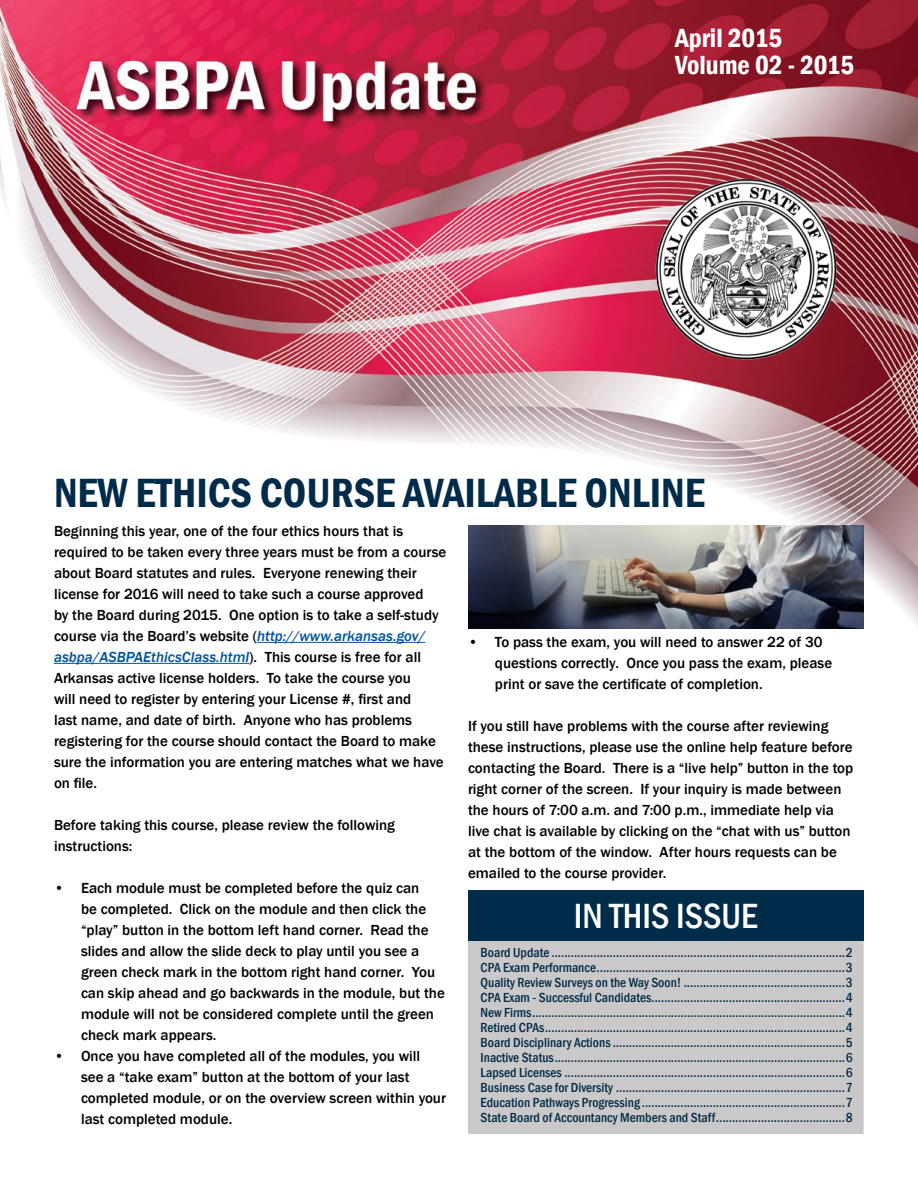
<style>
.page{position:relative;width:918px;height:1188px;background:#fff}
.page>*{position:absolute;margin:0;border:0;box-sizing:border-box;transform-origin:0 0}
.t1{font:600 condensed 42px "Franklin Gothic";color:#002b49}
.t2{font:500 condensed 36px "Franklin Gothic";color:#fff}
.t3{font:600 condensed 27px/27px "Franklin Gothic";color:#fff}
.t4{font:500 15px/21px "Franklin Gothic";color:#000}
.t5{font:500 condensed 13.5px/15px "Franklin Gothic";color:#002b49;text-align:justify}
.s1{font-style:italic;color:#0054a4}
</style>
<div class="page">
<img style="left:0;top:0;width:918px;height:664px">
<img style="left:654px;top:177px;width:185px;height:185px">
<div style="left:468px;top:905px;width:396px;height:229px;background:#cac8c8"></div>
<hr style="left:257px;top:642px;width:168px;height:1px;background:#0054a4">
<hr style="left:54px;top:663px;width:195px;height:1px;background:#0054a4">
<div style="left:468px;top:890px;width:396px;height:51px;background:#002b49"></div>
<img style="left:468px;top:526px;width:396px;height:103px">
<h3 class="t3" style="left:675px;top:24px;width:181px">April 2015<br>Volume 02 - 2015</h3>
<h1 class="t1" style="left:54px;top:464px;width:652px">NEW ETHICS COURSE AVAILABLE ONLINE</h1>
<p class="t4" style="left:54px;top:521px;width:394px">Beginning this year, one of the four ethics hours that is required to be taken every three years must be from a course about Board statutes and rules. Everyone renewing their license for 2016 will need to take such a course approved<br>by the Board during 2015. One option is to take a self-study course via the Board’s website (<span class="s1">http://www.arkansas.gov/ asbpa/ASBPAEthicsClass.html</span>). This course is free for all Arkansas active license holders. To take the course you<br>will need to register by entering your License #, first and<br>last name, and date of birth. Anyone who has problems registering for the course should contact the Board to make sure the information you are entering matches what we have on file.</p>
<p class="t4" style="left:54px;top:815px;width:343px">Before taking this course, please review the following instructions:</p>
<p class="t4" style="left:81px;top:878px;width:365px;text-indent:-27px">• Each module must be completed before the quiz can<br>be completed. Click on the module and then click the “play” button in the bottom left hand corner. Read the slides and allow the slide deck to play until you see a green check mark in the bottom right hand corner. You can skip ahead and go backwards in the module, but the module will not be considered complete until the green check mark appears.</p>
<p class="t4" style="left:81px;top:1046px;width:367px;text-indent:-27px">• Once you have completed all of the modules, you will see a “take exam” button at the bottom of your last completed module, or on the overview screen within your last completed module.</p>
<p class="t4" style="left:495px;top:632px;width:339px;text-indent:-27px">• To pass the exam, you will need to answer 22 of 30 questions correctly. Once you pass the exam, please print or save the certificate of completion.</p>
<p class="t4" style="left:468px;top:716px;width:387px">If you still have problems with the course after reviewing these instructions, please use the online help feature before contacting the Board. There is a “live help” button in the top right corner of the screen. If your inquiry is made between the hours of 7:00 a.m. and 7:00 p.m., immediate help via live chat is available by clicking on the “chat with us” button at the bottom of the window. After hours requests can be emailed to the course provider.</p>
<h2 class="t2" style="left:574px;top:892px;width:185px">IN THIS ISSUE</h2>
<p class="t5" style="left:481px;top:945px;width:374px">Board Update ...........................................................................................2<br>CPA Exam Performance.............................................................................3<br>Quality Review Surveys on the Way Soon! ..................................................3<br>CPA Exam - Successful Candidates............................................................4<br>New Firms.................................................................................................4<br>Retired CPAs.............................................................................................4<br>Board Disciplinary Actions ........................................................................5<br>Inactive Status..........................................................................................6<br>Lapsed Licenses .......................................................................................6<br>Business Case for Diversity .......................................................................7<br>Education Pathways Progressing ...............................................................7<br>State Board of Accountancy Members and Staff........................................8</p>
</div>
